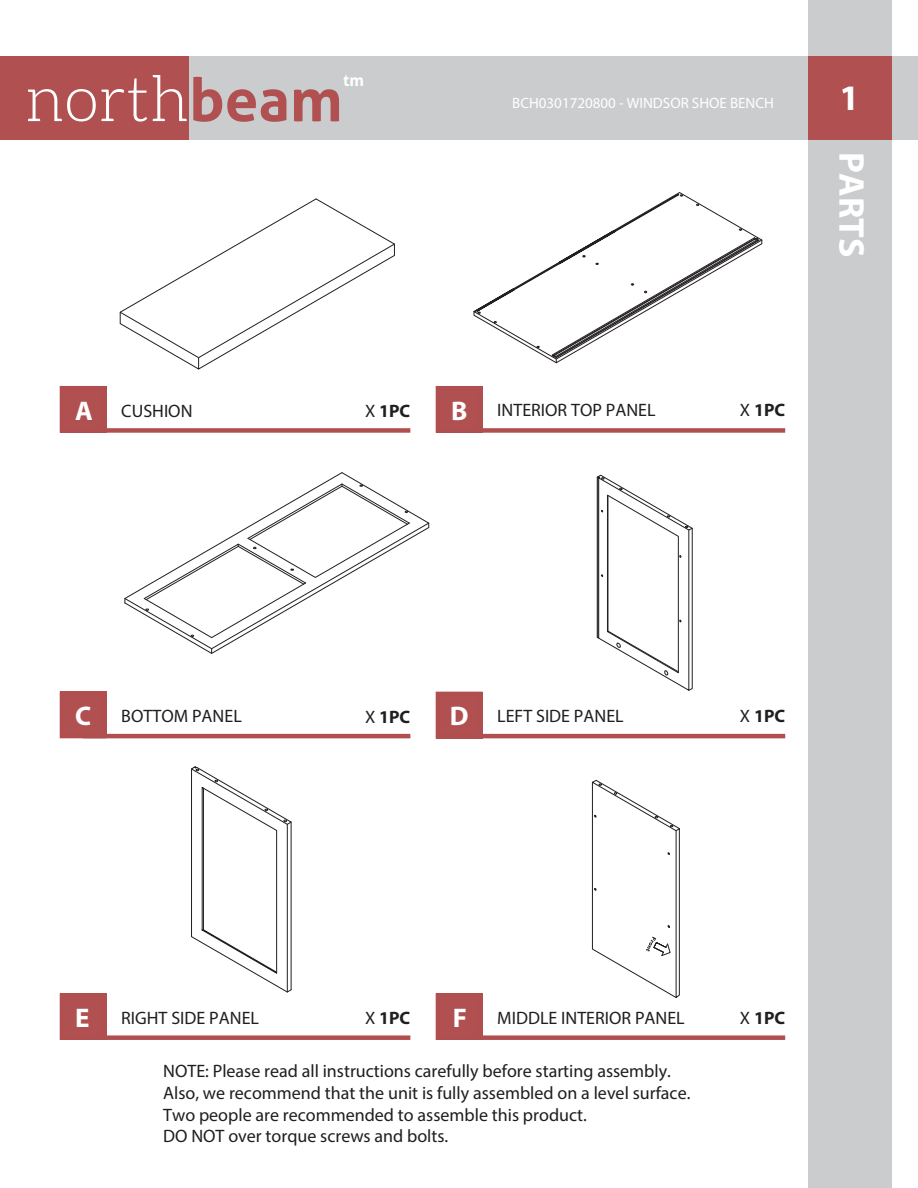
<style>
.page{position:relative;width:918px;height:1188px;background:#fff}
.page>*{position:absolute;margin:0;border:0;box-sizing:border-box;transform-origin:0 0}
.t1{font:300 63.45px "Aleo";color:#fff}
.t2{font:700 36px "Myriad Pro";color:#fff}
.t3{font:18px/21.6px "Myriad Pro";color:#201d1e}
.t4{font:18px "Myriad Pro";color:#211e1e}
.t5{font:700 18px "Myriad Pro";color:#211e1e}
.t6{font:700 16.5px "Aller";color:#fff}
.t7{font:15px "Myriad Pro";color:#fff}
.s1{font-family:"Aller";font-weight:700;font-size:60px;color:#b05050}
.s2{font-weight:700;font-size:27px;color:#fff}
.s3{font-weight:400}
</style>
<div class="page">
<div style="left:0;top:56px;width:918px;height:83px;background:#cbccce"></div>
<div style="left:808px;top:0;width:84px;height:1188px;background:#cbccce"></div>
<div style="left:808px;top:56px;width:84px;height:83px;background:#b05050"></div>
<div style="left:0;top:56px;width:189px;height:83px;background:#b05050"></div>
<div style="left:83px;top:428px;width:327px;height:5px;background:#b14f50"></div>
<div style="left:60px;top:386px;width:46px;height:47px;background:#b05050"></div>
<div style="left:436px;top:386px;width:46px;height:47px;background:#b05050"></div>
<div style="left:459px;top:428px;width:326px;height:5px;background:#b14f50"></div>
<hr style="left:83px;top:734px;width:327px;height:4px;background:#b14f50">
<div style="left:60px;top:692px;width:46px;height:46px;background:#b05050"></div>
<div style="left:436px;top:692px;width:46px;height:46px;background:#b05050"></div>
<hr style="left:459px;top:734px;width:326px;height:4px;background:#b14f50">
<div style="left:83px;top:1035px;width:327px;height:5px;background:#b14f50"></div>
<div style="left:60px;top:993px;width:46px;height:47px;background:#b05050"></div>
<div style="left:436px;top:993px;width:46px;height:47px;background:#b05050"></div>
<div style="left:459px;top:1035px;width:326px;height:5px;background:#b14f50"></div>
<svg style="left:119px;top:198px;width:276px;height:172px"></svg>
<svg style="left:473px;top:192px;width:290px;height:172px"></svg>
<svg style="left:124px;top:472px;width:306px;height:182px"></svg>
<svg style="left:596px;top:474px;width:97px;height:217px"></svg>
<svg style="left:191px;top:766px;width:101px;height:227px"></svg>
<svg style="left:591px;top:779px;width:89px;height:219px"></svg>
<p class="t6" style="left:343px;top:69px;width:22px">tm</p>
<h1 class="t1" style="left:25px;top:64px;width:319px">north<span class="s1">beam</span></h1>
<p class="t7" style="left:512px;top:93px;width:263px">BCH0301720800 - WINDSOR SHOE BENCH</p>
<h2 class="t2" style="left:839px;top:74px;width:21px">1</h2>
<h2 class="t2" style="left:875px;top:152px;width:107px;rotate:90deg">PARTS</h2>
<p class="t4" style="left:75px;top:400px;width:119px"><span class="s2">A</span> CUSHION</p>
<p class="t5" style="left:365px;top:399px;width:47px"><span class="s3">X</span> 1PC</p>
<p class="t4" style="left:451px;top:399px;width:206px"><span class="s2">B</span> INTERIOR TOP PANEL</p>
<p class="t5" style="left:740px;top:398px;width:47px"><span class="s3">X</span> 1PC</p>
<p class="t4" style="left:75px;top:705px;width:168px"><span class="s2">C</span> BOTTOM PANEL</p>
<p class="t5" style="left:365px;top:705px;width:47px"><span class="s3">X</span> 1PC</p>
<p class="t4" style="left:450px;top:705px;width:176px"><span class="s2">D</span> LEFT SIDE PANEL</p>
<p class="t5" style="left:740px;top:704px;width:47px"><span class="s3">X</span> 1PC</p>
<p class="t4" style="left:75px;top:1007px;width:185px"><span class="s2">E</span> RIGHT SIDE PANEL</p>
<p class="t5" style="left:365px;top:1006px;width:47px"><span class="s3">X</span> 1PC</p>
<p class="t4" style="left:453px;top:1006px;width:234px"><span class="s2">F</span> MIDDLE INTERIOR PANEL</p>
<p class="t5" style="left:740px;top:1006px;width:47px"><span class="s3">X</span> 1PC</p>
<p class="t3" style="left:163px;top:1060px;width:529px">NOTE: Please read all instructions carefully before starting assembly.<br>Also, we recommend that the unit is fully assembled on a level surface.<br>Two people are recommended to assemble this product.<br>DO NOT over torque screws and bolts.</p>
</div>
